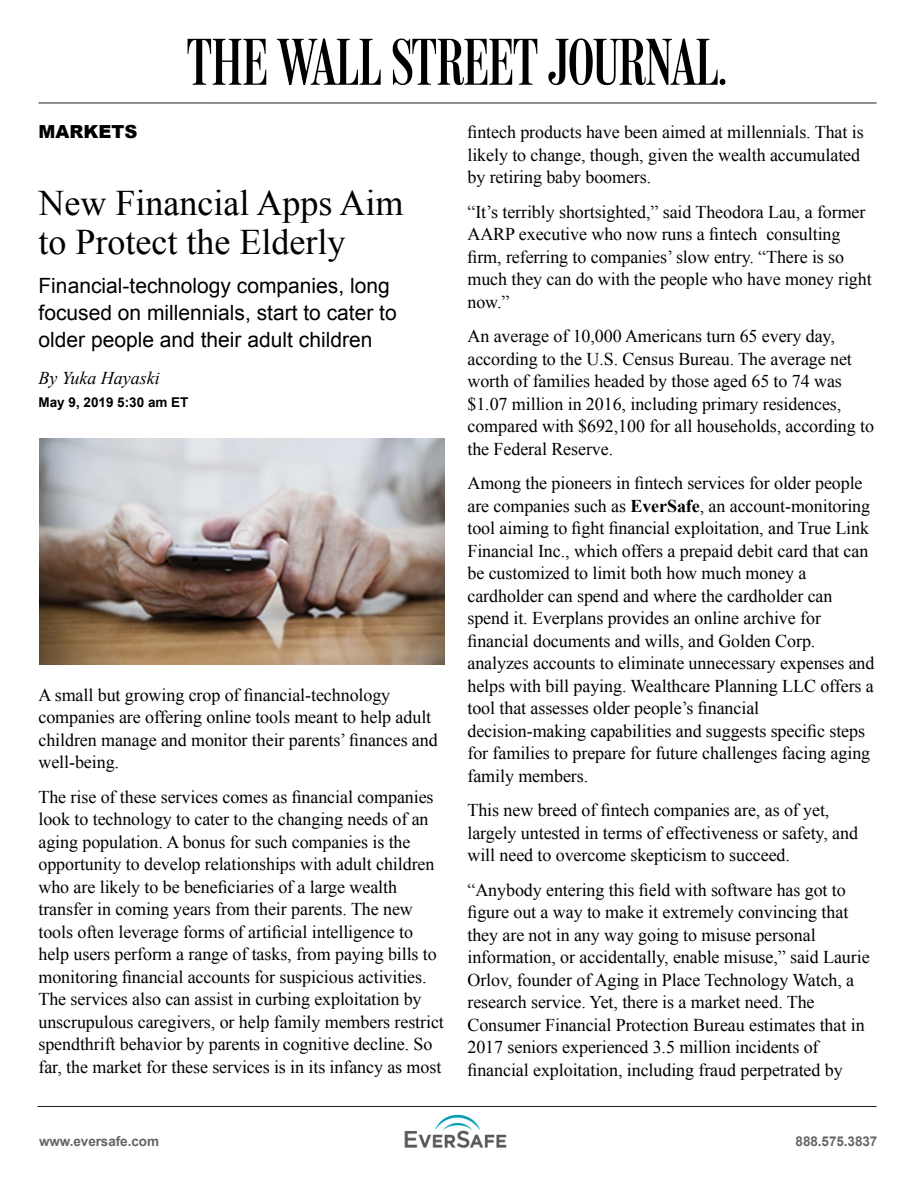
<style>
.page{position:relative;width:918px;height:1188px;background:#fff}
.page>*{position:absolute;margin:0;border:0;box-sizing:border-box;transform-origin:0 0}
.t1{font:36px/39px "Times New Roman";color:#000}
.t2{font:21px/27px "Arial";color:#000}
.t3{font:18px/22.5px "Times New Roman";letter-spacing:-.005em;color:#000}
.t4{font:italic 18px "Times New Roman";color:#000}
.t5{font:900 18px "Arial";color:#000}
.t6{font:700 13.5px "Arial";letter-spacing:-.005em;color:#656565}
.t7{font:700 13.5px "Arial";color:#000}
.s1{font-weight:700}
</style>
<div class="page">
<img style="left:164px;top:38px;width:586px;height:65px">
<hr style="left:38px;top:103px;width:839px;height:1px;background:#231f20">
<img style="left:40px;top:438px;width:404px;height:227px">
<hr style="left:38px;top:1106px;width:838px;height:1px;background:#231f20">
<img style="left:404px;top:1114px;width:103px;height:34px">
<p class="t5" style="left:38px;top:119px;width:100px">MARKETS</p>
<h1 class="t1" style="left:38px;top:182px;width:366px">New Financial Apps Aim to Protect the Elderly</h1>
<p class="t2" style="left:38px;top:272px;width:360px">Financial-technology companies, long focused on millennials, start to cater to older people and their adult children</p>
<p class="t4" style="left:38px;top:366px;width:123px">By Yuka Hayaski</p>
<p class="t7" style="left:38px;top:393px;width:152px">May 9, 2019 5:30 am ET</p>
<p class="t3" style="left:38px;top:683px;width:401px">A small but growing crop of financial-technology companies are offering online tools meant to help adult children manage and monitor their parents’ finances and well-being.</p>
<p class="t3" style="left:38px;top:785px;width:407px">The rise of these services comes as financial companies look to technology to cater to the changing needs of an aging population. A bonus for such companies is the opportunity to develop relationships with adult children who are likely to be beneficiaries of a large wealth transfer in coming years from their parents. The new tools often leverage forms of artificial intelligence to help users perform a range of tasks, from paying bills to monitoring financial accounts for suspicious activities.<br>The services also can assist in curbing exploitation by unscrupulous caregivers, or help family members restrict spendthrift behavior by parents in cognitive decline. So far, the market for these services is in its infancy as most</p>
<p class="t3" style="left:467px;top:120px;width:398px">fintech products have been aimed at millennials. That is likely to change, though, given the wealth accumulated by retiring baby boomers.</p>
<p class="t3" style="left:467px;top:200px;width:406px">“It’s terribly shortsighted,” said Theodora Lau, a former AARP executive who now runs a fintech consulting firm, referring to companies’ slow entry. “There is so much they can do with the people who have money right now.”</p>
<p class="t3" style="left:467px;top:324px;width:408px">An average of 10,000 Americans turn 65 every day, according to the U.S. Census Bureau. The average net worth of families headed by those aged 65 to 74 was $1.07 million in 2016, including primary residences, compared with $692,100 for all households, according to the Federal Reserve.</p>
<p class="t3" style="left:467px;top:471px;width:409px">Among the pioneers in fintech services for older people are companies such as <span class="s1">EverSafe</span>, an account-monitoring tool aiming to fight financial exploitation, and True Link Financial Inc., which offers a prepaid debit card that can be customized to limit both how much money a cardholder can spend and where the cardholder can spend it. Everplans provides an online archive for financial documents and wills, and Golden Corp. analyzes accounts to eliminate unnecessary expenses and helps with bill paying. Wealthcare Planning LLC offers a tool that assesses older people’s financial decision-making capabilities and suggests specific steps for families to prepare for future challenges facing aging family members.</p>
<p class="t3" style="left:467px;top:798px;width:392px">This new breed of fintech companies are, as of yet, largely untested in terms of effectiveness or safety, and will need to overcome skepticism to succeed.</p>
<p class="t3" style="left:467px;top:878px;width:404px">“Anybody entering this field with software has got to figure out a way to make it extremely convincing that they are not in any way going to misuse personal information, or accidentally, enable misuse,” said Laurie Orlov, founder of Aging in Place Technology Watch, a research service. Yet, there is a market need. The Consumer Financial Protection Bureau estimates that in 2017 seniors experienced 3.5 million incidents of financial exploitation, including fraud perpetrated by</p>
<p class="t6" style="left:39px;top:1132px;width:122px">www.eversafe.com</p>
<p class="t6" style="left:796px;top:1131px;width:83px">888.575.3837</p>
</div>
